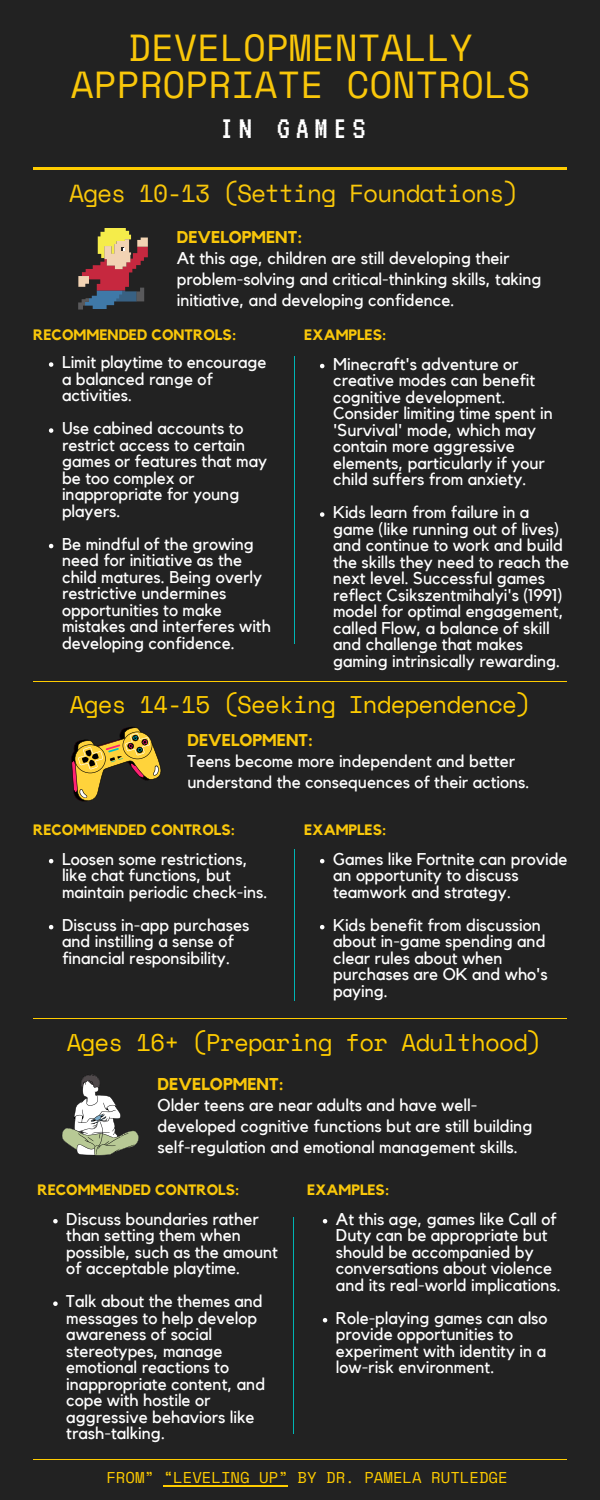
<style>
.page{position:relative;width:600px;height:1500px;background:#222}
.page>*{position:absolute;margin:0;border:0;box-sizing:border-box;transform-origin:0 0}
.t1{font:37.5px/37.5px "Space Mono";color:#f9c70a;text-align:center}
.t2{font:33.2px "VT323";letter-spacing:.17em;color:#fff}
.t3{font:24.6px "Space Mono";letter-spacing:-.04em;color:#f9c70a}
.t4{font:24.1px "Space Mono";letter-spacing:-.03em;color:#fc0}
.t5{font:17.1px/21px "Kollektif";color:#fff}
.t6{font:700 17.1px "Kollektif";color:#f9c70a}
.t7{font:17px/16.5px "Kollektif";color:#fff}
.t8{font:700 17px "Kollektif";color:#f9c70a}
.t9{font:15.6px "Space Mono";color:#fc0}
.t10{font:700 15.1px "Kollektif";color:#f9c70a}
.t11{font:700 15px "Kollektif";color:#f9c70a}
.s1{font-weight:700;color:#f9c70a}
</style>
<div class="page">
<svg style="left:78px;top:228px;width:70px;height:81px"></svg>
<hr style="left:33px;top:168px;width:534px;height:2px;background:#fc0">
<hr style="left:33px;top:1460px;width:534px;height:1px;background:#fc0">
<hr style="left:294px;top:356px;width:1px;height:288px;background:#00b5b4">
<hr style="left:33px;top:681px;width:534px;height:1px;background:#fc0">
<hr style="left:33px;top:1018px;width:534px;height:1px;background:#fc0">
<hr style="left:294px;top:849px;width:1px;height:151px;background:#00b5b4">
<hr style="left:293px;top:1217px;width:1px;height:216px;background:#00b5b4">
<svg style="left:62px;top:1074px;width:77px;height:81px"></svg>
<svg style="left:71px;top:727px;width:90px;height:74px"></svg>
<hr style="left:164px;top:1485px;width:124px;height:1px;background:#fc0">
<svg style="left:49px;top:362px;width:4px;height:5px"></svg>
<svg style="left:49px;top:428px;width:4px;height:5px"></svg>
<svg style="left:49px;top:544px;width:4px;height:4px"></svg>
<svg style="left:320px;top:364px;width:4px;height:4px"></svg>
<svg style="left:320px;top:512px;width:4px;height:5px"></svg>
<svg style="left:49px;top:859px;width:4px;height:4px"></svg>
<svg style="left:49px;top:925px;width:4px;height:4px"></svg>
<svg style="left:320px;top:859px;width:4px;height:4px"></svg>
<svg style="left:320px;top:925px;width:4px;height:4px"></svg>
<svg style="left:53px;top:1219px;width:5px;height:4px"></svg>
<svg style="left:53px;top:1301px;width:5px;height:5px"></svg>
<svg style="left:323px;top:1219px;width:4px;height:4px"></svg>
<svg style="left:323px;top:1318px;width:4px;height:4px"></svg>
<p class="t1" style="left:71px;top:28px;width:461px">DEVELOPMENTALLY<br>APPROPRIATE CONTROLS</p>
<h5 class="t2" style="left:220px;top:112px;width:147px">IN GAMES</h5>
<h2 class="t3" style="left:69px;top:175px;width:451px">Ages 10-13 (Setting Foundations)</h2>
<h3 class="t7" style="left:177px;top:227px;width:366px;line-height:21px"><span class="s1">DEVELOPMENT:<br></span>At this age, children are still developing their problem-solving and critical-thinking skills, taking initiative, and developing confidence.</h3>
<p class="t11" style="left:304px;top:328px;width:84px">EXAMPLES:</p>
<p class="t7" style="left:333px;top:356px;width:221px">Minecraft's adventure or creative modes can benefit cognitive development.<br>Consider limiting time spent in 'Survival' mode, which may contain more aggressive elements, particularly if your child suffers from anxiety.</p>
<p class="t7" style="left:333px;top:505px;width:238px">Kids learn from failure in a game (like running out of lives) and continue to work and build the skills they need to reach the next level. Successful games reflect Csikszentmihalyi's (1991) model for optimal engagement, called Flow, a balance of skill and challenge that makes gaming intrinsically rewarding.</p>
<p class="t10" style="left:33px;top:328px;width:205px">RECOMMENDED CONTROLS:</p>
<p class="t7" style="left:62px;top:355px;width:206px">Limit playtime to encourage a balanced range of activities.</p>
<p class="t7" style="left:62px;top:421px;width:207px">Use cabined accounts to restrict access to certain games or features that may be too complex or inappropriate for young players.</p>
<p class="t7" style="left:62px;top:536px;width:210px">Be mindful of the growing need for initiative as the child matures. Being overly restrictive undermines opportunities to make mistakes and interferes with developing confidence.</p>
<h1 class="t4" style="left:70px;top:686px;width:463px">Ages 14-15 (Seeking Independence)</h1>
<p class="t8" style="left:188px;top:732px;width:127px">DEVELOPMENT:</p>
<p class="t7" style="left:188px;top:751px;width:344px;line-height:21px">Teens become more independent and better understand the consequences of their actions.</p>
<p class="t11" style="left:33px;top:823px;width:204px">RECOMMENDED CONTROLS:</p>
<p class="t7" style="left:62px;top:851px;width:207px">Loosen some restrictions, like chat functions, but maintain periodic check-ins.</p>
<p class="t7" style="left:62px;top:917px;width:189px">Discuss in-app purchases and instilling a sense of financial responsibility.</p>
<p class="t11" style="left:304px;top:823px;width:84px">EXAMPLES:</p>
<p class="t7" style="left:333px;top:851px;width:236px">Games like Fortnite can provide an opportunity to discuss teamwork and strategy.</p>
<p class="t7" style="left:333px;top:917px;width:216px">Kids benefit from discussion about in-game spending and clear rules about when purchases are OK and who's paying.</p>
<p class="t4" style="left:67px;top:1025px;width:476px">Ages 16+ (Preparing for Adulthood)</p>
<p class="t6" style="left:158px;top:1076px;width:128px">DEVELOPMENT:</p>
<p class="t5" style="left:158px;top:1095px;width:376px">Older teens are near adults and have well&shy;developed cognitive functions but are still building self-regulation and emotional management skills.</p>
<p class="t11" style="left:37px;top:1183px;width:204px">RECOMMENDED CONTROLS:</p>
<p class="t7" style="left:66px;top:1211px;width:213px">Discuss boundaries rather than setting them when possible, such as the amount of acceptable playtime.</p>
<p class="t7" style="left:66px;top:1294px;width:200px">Talk about the themes and messages to help develop awareness of social stereotypes, manage emotional reactions to inappropriate content, and cope with hostile or aggressive behaviors like trash-talking.</p>
<p class="t11" style="left:307px;top:1183px;width:84px">EXAMPLES:</p>
<p class="t7" style="left:336px;top:1211px;width:226px">At this age, games like Call of<br>Duty can be appropriate but should be accompanied by conversations about violence and its real-world implications.</p>
<p class="t7" style="left:336px;top:1310px;width:213px">Role-playing games can also provide opportunities to experiment with identity in a low-risk environment.</p>
<h3 class="t9" style="left:106px;top:1466px;width:403px">FROM” “LEVELING UP” BY DR. PAMELA RUTLEDGE</h3>
</div>
